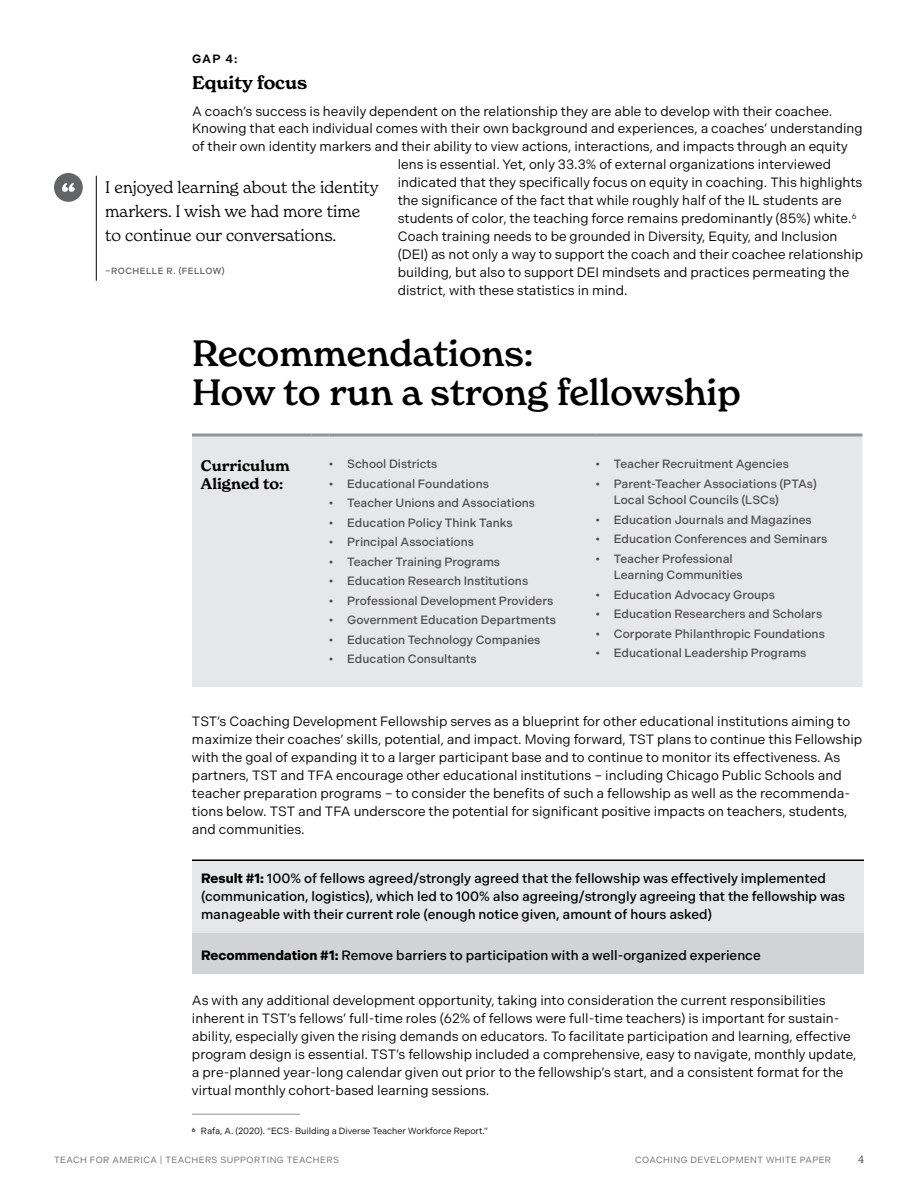
<style>
.page{position:relative;width:918px;height:1188px;background:#fff}
.page>*{position:absolute;margin:0;border:0;box-sizing:border-box;transform-origin:0 0}
.t1{font:500 36px/39px "New Spirit";color:#000}
.t2{font:600 18px "New Spirit";color:#000}
.t3{font:300 16.5px/24px "New Spirit";color:#000}
.t4{font:600 15px/18px "New Spirit";color:#000}
.t5{font:13.5px/18px "Indivisible";color:#000}
.t6{font:500 13.5px/18px "Indivisible";color:#000}
.t7{font:500 12px/16.5px "Indivisible";color:#4d4d4f}
.t8{font:600 12px "Indivisible";color:#000}
.t9{font:10.5px "New Spirit";color:#636466}
.t10{font:9px "Indivisible";letter-spacing:.05em;color:#636466}
.t11{font:9px "Indivisible";color:#000}
.t12{font:500 9px "Indivisible";letter-spacing:.05em;color:#58595b}
.s1{font-weight:700}
</style>
<div class="page">
<div style="left:192px;top:861px;width:672px;height:72px;background:#e6e7e8"></div>
<hr style="left:192px;top:860px;width:672px;height:1px;background:#000">
<div style="left:192px;top:933px;width:672px;height:41px;background:#d1d3d4"></div>
<div style="left:192px;top:436px;width:670px;height:251px;background:#e6e7e8"></div>
<hr style="left:192px;top:434px;width:119px;height:2px;background:#939598">
<svg style="left:311px;top:434px;width:18px;height:2px"></svg>
<hr style="left:329px;top:434px;width:267px;height:2px;background:#939598">
<hr style="left:596px;top:434px;width:266px;height:2px;background:#939598">
<hr style="left:192px;top:1114px;width:108px;height:1px;background:#939598">
<div style="left:54px;top:173px;width:29px;height:29px;background:#636466;border-radius:50%"></div>
<svg style="left:62px;top:183px;width:13px;height:9px"></svg>
<hr style="left:96px;top:176px;width:1px;height:105px;background:#000">
<p class="t8" style="left:192px;top:52px;width:47px">GAP 4:</p>
<h2 class="t2" style="left:192px;top:71px;width:117px">Equity focus</h2>
<p class="t5" style="left:192px;top:102px;width:642px">A coach’s success is heavily dependent on the relationship they are able to develop with their coachee.</p>
<p class="t5" style="left:192px;top:120px;width:672px">Knowing that each individual comes with their own background and experiences, a coaches’ understanding</p>
<p class="t5" style="left:192px;top:138px;width:657px">of their own identity markers and their ability to view actions, interactions, and impacts through an equity</p>
<p class="t5" style="left:398px;top:156px;width:435px">lens is essential. Yet, only 33.3% of external organizations interviewed</p>
<p class="t5" style="left:398px;top:174px;width:466px">indicated that they specifically focus on equity in coaching. This highlights</p>
<p class="t5" style="left:398px;top:192px;width:445px">the significance of the fact that while roughly half of the IL students are</p>
<p class="t5" style="left:398px;top:210px;width:460px">students of color, the teaching force remains predominantly (85%) white.<sup>6</sup></p>
<p class="t5" style="left:398px;top:228px;width:441px">Coach training needs to be grounded in Diversity, Equity, and Inclusion</p>
<p class="t5" style="left:398px;top:246px;width:467px">(DEI) as not only a way to support the coach and their coachee relationship</p>
<p class="t5" style="left:398px;top:264px;width:453px">building, but also to support DEI mindsets and practices permeating the</p>
<p class="t5" style="left:398px;top:282px;width:231px">district, with these statistics in mind.</p>
<p class="t3" style="left:105px;top:175px;width:275px">I enjoyed learning about the identity markers. I wish we had more time to continue our conversations.</p>
<p class="t12" style="left:105px;top:266px;width:121px">–ROCHELLE R. (FELLOW)</p>
<h1 class="t1" style="left:192px;top:333px;width:550px">Recommendations:<br>How to run a strong fellowship</h1>
<p class="t4" style="left:201px;top:456px;width:90px">Curriculum<br>Aligned to:</p>
<p class="t7" style="left:329px;top:456px;width:110px">• School Districts</p>
<p class="t7" style="left:329px;top:475px;width:161px">• Educational Foundations</p>
<p class="t7" style="left:329px;top:495px;width:207px">• Teacher Unions and Associations</p>
<p class="t7" style="left:329px;top:514px;width:185px">• Education Policy Think Tanks</p>
<p class="t7" style="left:329px;top:534px;width:146px">• Principal Associations</p>
<p class="t7" style="left:329px;top:553px;width:172px">• Teacher Training Programs</p>
<p class="t7" style="left:329px;top:573px;width:200px">• Education Research Institutions</p>
<p class="t7" style="left:329px;top:592px;width:226px">• Professional Development Providers</p>
<p class="t7" style="left:329px;top:612px;width:228px">• Government Education Departments</p>
<p class="t7" style="left:329px;top:631px;width:213px">• Education Technology Companies</p>
<p class="t7" style="left:329px;top:651px;width:149px">• Education Consultants</p>
<p class="t7" style="left:596px;top:456px;width:194px">• Teacher Recruitment Agencies</p>
<p class="t7" style="left:614px;top:475px;width:204px;text-indent:-18px">• Parent-Teacher Associations (PTAs)<br>Local School Councils (LSCs)</p>
<p class="t7" style="left:596px;top:511px;width:217px">• Education Journals and Magazines</p>
<p class="t7" style="left:596px;top:531px;width:233px">• Education Conferences and Seminars</p>
<p class="t7" style="left:614px;top:550px;width:130px;text-indent:-18px">• Teacher Professional<br>Learning Communities</p>
<p class="t7" style="left:596px;top:586px;width:181px">• Education Advocacy Groups</p>
<p class="t7" style="left:596px;top:606px;width:228px">• Education Researchers and Scholars</p>
<p class="t7" style="left:596px;top:625px;width:230px">• Corporate Philanthropic Foundations</p>
<p class="t7" style="left:596px;top:645px;width:212px">• Educational Leadership Programs</p>
<p class="t5" style="left:192px;top:712px;width:672px">TST’s Coaching Development Fellowship serves as a blueprint for other educational institutions aiming to maximize their coaches’ skills, potential, and impact. Moving forward, TST plans to continue this Fellowship with the goal of expanding it to a larger participant base and to continue to monitor its effectiveness. As partners, TST and TFA encourage other educational institutions – including Chicago Public Schools and teacher preparation programs – to consider the benefits of such a fellowship as well as the recommenda&shy;tions below. TST and TFA underscore the potential for significant positive impacts on teachers, students, and communities.</p>
<p class="t6" style="left:201px;top:870px;width:646px"><span class="s1">Result #1:</span> 100% of fellows agreed/strongly agreed that the fellowship was effectively implemented (communication, logistics), which led to 100% also agreeing/strongly agreeing that the fellowship was manageable with their current role (enough notice given, amount of hours asked)</p>
<p class="t6" style="left:201px;top:946px;width:561px"><span class="s1">Recommendation #1:</span> Remove barriers to participation with a well-organized experience</p>
<p class="t5" style="left:192px;top:991px;width:666px">As with any additional development opportunity, taking into consideration the current responsibilities inherent in TST’s fellows’ full-time roles (62% of fellows were full-time teachers) is important for sustain&shy;ability, especially given the rising demands on educators. To facilitate participation and learning, effective program design is essential. TST’s fellowship included a comprehensive, easy to navigate, monthly update, a pre-planned year-long calendar given out prior to the fellowship’s start, and a consistent format for the virtual monthly cohort-based learning sessions.</p>
<p class="t11" style="left:192px;top:1126px;width:298px"><sup>6</sup> Rafa, A. (2020). “ECS- Building a Diverse Teacher Workforce Report.”</p>
<p class="t10" style="left:54px;top:1155px;width:286px">TEACH FOR AMERICA | TEACHERS SUPPORTING TEACHERS</p>
<p class="t10" style="left:635px;top:1155px;width:197px">COACHING DEVELOPMENT WHITE PAPER</p>
<p class="t9" style="left:858px;top:1153px;width:7px">4</p>
</div>
